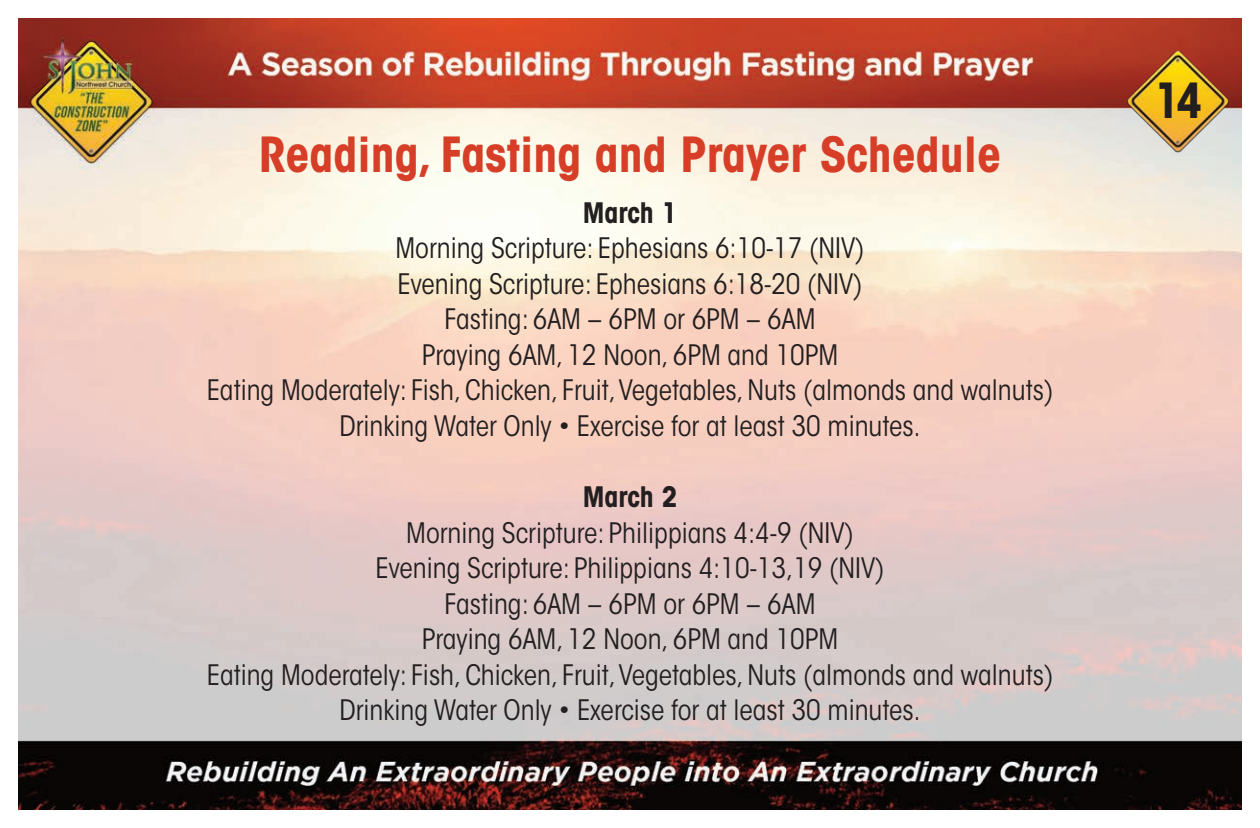
<style>
.page{position:relative;width:1260px;height:828px;background:#fff}
.page>*{position:absolute;margin:0;border:0;box-sizing:border-box;transform-origin:0 0}
.t1{font:700 condensed 48px "ITC Avant Garde Std";color:#d73e27}
.t2{font:700 condensed 48px "ITC Avant Garde Std";color:#231f20}
.t3{font:condensed 28px "ITC Avant Garde Std";color:#231f20}
.t4{font:700 condensed 28px "ITC Avant Garde Std";color:#231f20}
</style>
<div class="page">
<img style="left:18px;top:18px;width:1224px;height:792px">
<img style="left:1121px;top:47px;width:113px;height:111px">
<p class="t1" style="left:259px;top:137px;width:744px">Reading, Fasting and Prayer Schedule</p>
<p class="t4" style="left:583px;top:202px;width:96px">March 1</p>
<p class="t3" style="left:395px;top:238px;width:471px">Morning Scripture: Ephesians 6:10-17 (NIV)</p>
<p class="t3" style="left:397px;top:273px;width:467px">Evening Scripture: Ephesians 6:18-20 (NIV)</p>
<p class="t3" style="left:445px;top:309px;width:372px">Fasting: 6AM – 6PM or 6PM – 6AM</p>
<p class="t3" style="left:422px;top:344px;width:418px">Praying 6AM, 12 Noon, 6PM and 10PM</p>
<p class="t3" style="left:207px;top:380px;width:848px">Eating Moderately: Fish, Chicken, Fruit, Vegetables, Nuts (almonds and walnuts)</p>
<p class="t3" style="left:340px;top:415px;width:583px">Drinking Water Only • Exercise for at least 30 minutes.</p>
<p class="t4" style="left:583px;top:486px;width:96px">March 2</p>
<p class="t3" style="left:406px;top:522px;width:449px">Morning Scripture: Philippians 4:4-9 (NIV)</p>
<p class="t3" style="left:376px;top:557px;width:511px">Evening Scripture: Philippians 4:10-13,19 (NIV)</p>
<p class="t3" style="left:445px;top:593px;width:372px">Fasting: 6AM – 6PM or 6PM – 6AM</p>
<p class="t3" style="left:422px;top:628px;width:418px">Praying 6AM, 12 Noon, 6PM and 10PM</p>
<p class="t3" style="left:207px;top:664px;width:848px">Eating Moderately: Fish, Chicken, Fruit, Vegetables, Nuts (almonds and walnuts)</p>
<p class="t3" style="left:340px;top:699px;width:583px">Drinking Water Only • Exercise for at least 30 minutes.</p>
<p class="t2" style="left:1154px;top:83px;width:50px">14</p>
</div>
